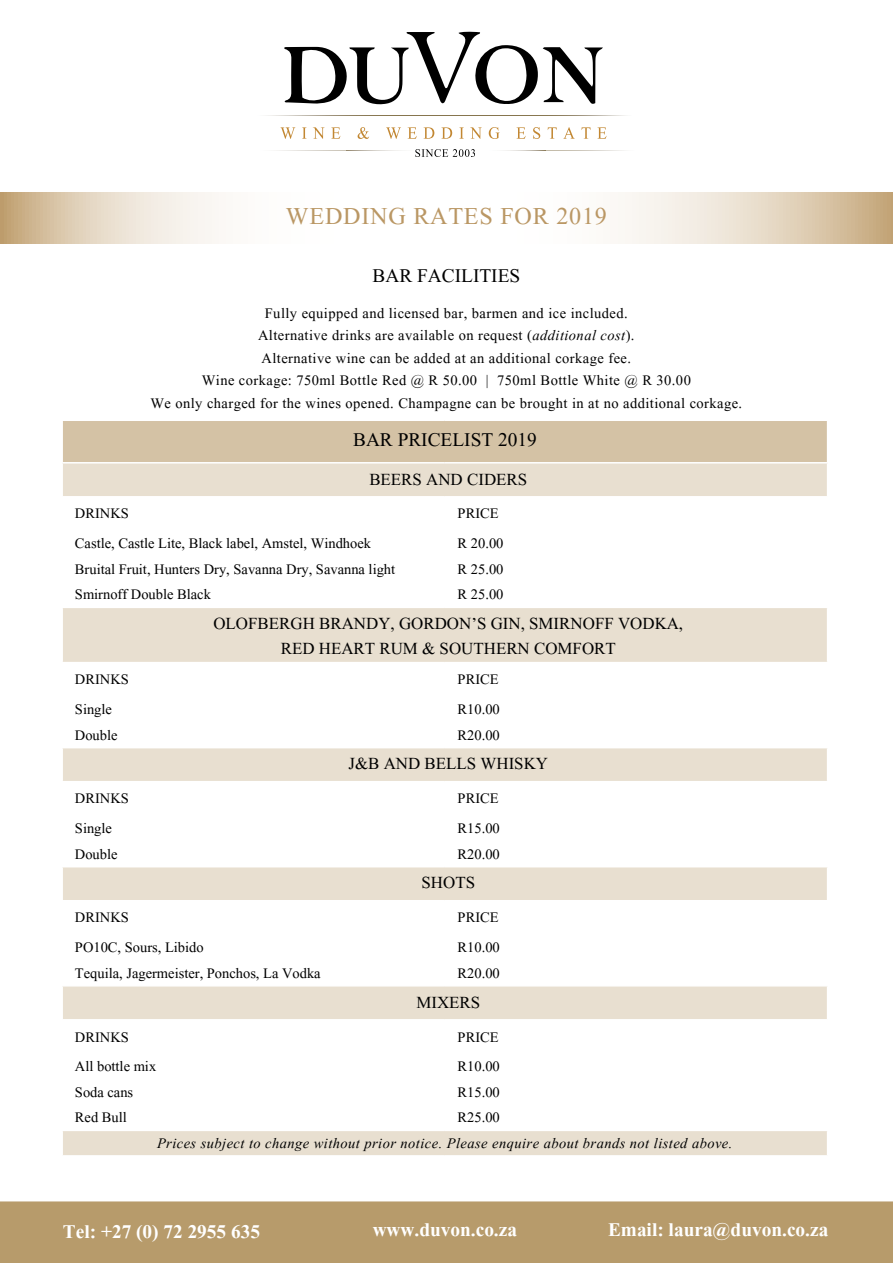
<style>
.page{position:relative;width:893px;height:1263px;background:#fff}
.page>*{position:absolute;margin:0;border:0;box-sizing:border-box;transform-origin:0 0}
.t1{font:30px "Aparajita";letter-spacing:.025em;color:#ba9764}
.t2{font:700 24px "Aparajita";color:#fff}
.t3{font:24px "Aparajita";color:#000}
.t4{font:21px/25.2px "Aparajita";color:#000;text-align:center}
.t5{font:18px "Aparajita";color:#000}
.t6{font:18px/22.5px "Aparajita";letter-spacing:.025em;color:#000;text-align:center}
.t7{font:italic 18px "Aparajita";letter-spacing:.025em;color:#000}
.s1{font-style:italic}
</style>
<div class="page">
<svg style="left:0;top:192px;width:893px;height:51px"></svg>
<div style="left:62px;top:420px;width:766px;height:43px;background:#d4c2a5"></div>
<div style="left:63px;top:463px;width:764px;height:692px;background:#e8dfd0"></div>
<svg style="left:63px;top:497px;width:764px;height:632px"></svg>
<hr style="left:444px;top:663px;width:2px;height:33px;background:#fff">
<hr style="left:444px;top:901px;width:2px;height:33px;background:#fff">
<hr style="left:61px;top:662px;width:384px;height:1px;background:#fff">
<hr style="left:445px;top:662px;width:383px;height:1px;background:#fff">
<hr style="left:61px;top:496px;width:384px;height:1px;background:#fff">
<hr style="left:61px;top:781px;width:384px;height:1px;background:#fff">
<hr style="left:61px;top:1019px;width:384px;height:1px;background:#fff">
<hr style="left:445px;top:496px;width:383px;height:1px;background:#fff">
<hr style="left:444px;top:497px;width:2px;height:33px;background:#fff">
<hr style="left:445px;top:781px;width:383px;height:1px;background:#fff">
<hr style="left:444px;top:782px;width:2px;height:33px;background:#fff">
<hr style="left:445px;top:1019px;width:383px;height:1px;background:#fff">
<hr style="left:444px;top:1020px;width:2px;height:33px;background:#fff">
<hr style="left:61px;top:530px;width:384px;height:2px;background:#fff">
<hr style="left:61px;top:815px;width:384px;height:1px;background:#fff">
<hr style="left:61px;top:1053px;width:384px;height:1px;background:#fff">
<hr style="left:445px;top:530px;width:383px;height:2px;background:#fff">
<hr style="left:444px;top:532px;width:2px;height:24px;background:#fff">
<hr style="left:445px;top:815px;width:383px;height:1px;background:#fff">
<hr style="left:445px;top:1053px;width:383px;height:1px;background:#fff">
<hr style="left:61px;top:556px;width:384px;height:1px;background:#fff">
<hr style="left:445px;top:556px;width:383px;height:1px;background:#fff">
<hr style="left:444px;top:557px;width:2px;height:24px;background:#fff">
<hr style="left:61px;top:581px;width:384px;height:2px;background:#fff">
<hr style="left:61px;top:607px;width:384px;height:1px;background:#fff">
<hr style="left:445px;top:581px;width:383px;height:2px;background:#fff">
<hr style="left:444px;top:583px;width:2px;height:24px;background:#fff">
<hr style="left:445px;top:607px;width:383px;height:1px;background:#fff">
<hr style="left:61px;top:696px;width:384px;height:1px;background:#fff">
<hr style="left:445px;top:696px;width:383px;height:1px;background:#fff">
<hr style="left:444px;top:697px;width:2px;height:24px;background:#fff">
<hr style="left:61px;top:721px;width:384px;height:2px;background:#fff">
<hr style="left:445px;top:721px;width:383px;height:2px;background:#fff">
<hr style="left:444px;top:723px;width:2px;height:24px;background:#fff">
<hr style="left:444px;top:816px;width:2px;height:24px;background:#fff">
<hr style="left:61px;top:840px;width:384px;height:2px;background:#fff">
<hr style="left:445px;top:840px;width:383px;height:2px;background:#fff">
<hr style="left:444px;top:842px;width:2px;height:24px;background:#fff">
<hr style="left:61px;top:747px;width:384px;height:1px;background:#fff">
<hr style="left:445px;top:747px;width:383px;height:1px;background:#fff">
<hr style="left:61px;top:866px;width:384px;height:1px;background:#fff">
<hr style="left:445px;top:866px;width:383px;height:1px;background:#fff">
<hr style="left:61px;top:900px;width:384px;height:1px;background:#fff">
<hr style="left:445px;top:900px;width:383px;height:1px;background:#fff">
<hr style="left:61px;top:934px;width:384px;height:1px;background:#fff">
<hr style="left:445px;top:934px;width:383px;height:1px;background:#fff">
<hr style="left:444px;top:935px;width:2px;height:24px;background:#fff">
<hr style="left:61px;top:959px;width:384px;height:2px;background:#fff">
<hr style="left:61px;top:985px;width:384px;height:1px;background:#fff">
<hr style="left:445px;top:959px;width:383px;height:2px;background:#fff">
<hr style="left:444px;top:961px;width:2px;height:24px;background:#fff">
<hr style="left:445px;top:985px;width:383px;height:1px;background:#fff">
<hr style="left:444px;top:1054px;width:2px;height:24px;background:#fff">
<hr style="left:61px;top:1078px;width:384px;height:2px;background:#fff">
<hr style="left:445px;top:1078px;width:383px;height:2px;background:#fff">
<hr style="left:444px;top:1080px;width:2px;height:24px;background:#fff">
<hr style="left:61px;top:1104px;width:384px;height:1px;background:#fff">
<hr style="left:61px;top:1129px;width:384px;height:2px;background:#fff">
<hr style="left:445px;top:1104px;width:383px;height:1px;background:#fff">
<hr style="left:444px;top:1105px;width:2px;height:24px;background:#fff">
<hr style="left:445px;top:1129px;width:383px;height:2px;background:#fff">
<hr style="left:61px;top:421px;width:2px;height:41px;background:#fff">
<hr style="left:61px;top:419px;width:384px;height:2px;background:#fff">
<hr style="left:445px;top:419px;width:383px;height:2px;background:#fff">
<hr style="left:827px;top:421px;width:1px;height:41px;background:#fff">
<hr style="left:61px;top:462px;width:384px;height:1px;background:#fff">
<hr style="left:445px;top:462px;width:383px;height:1px;background:#fff">
<svg style="left:284px;top:31px;width:319px;height:74px"></svg>
<img style="left:267px;top:115px;width:359px;height:1px">
<img style="left:276px;top:150px;width:348px;height:1px">
<img style="left:347px;top:150px;width:199px;height:1px">
<svg style="left:280px;top:127px;width:15px;height:12px"></svg>
<svg style="left:302px;top:127px;width:5px;height:12px"></svg>
<svg style="left:313px;top:127px;width:12px;height:12px"></svg>
<svg style="left:331px;top:127px;width:9px;height:12px"></svg>
<svg style="left:358px;top:127px;width:11px;height:12px"></svg>
<svg style="left:386px;top:127px;width:15px;height:12px"></svg>
<svg style="left:408px;top:127px;width:9px;height:12px"></svg>
<svg style="left:423px;top:127px;width:11px;height:12px"></svg>
<svg style="left:441px;top:127px;width:11px;height:12px"></svg>
<svg style="left:459px;top:127px;width:5px;height:12px"></svg>
<svg style="left:470px;top:127px;width:12px;height:12px"></svg>
<svg style="left:489px;top:127px;width:11px;height:12px"></svg>
<svg style="left:516px;top:127px;width:10px;height:12px"></svg>
<svg style="left:533px;top:127px;width:7px;height:12px"></svg>
<svg style="left:548px;top:127px;width:9px;height:12px"></svg>
<svg style="left:563px;top:127px;width:12px;height:12px"></svg>
<svg style="left:581px;top:127px;width:10px;height:12px"></svg>
<svg style="left:597px;top:127px;width:10px;height:12px"></svg>
<svg style="left:415px;top:149px;width:60px;height:8px"></svg>
<div style="left:0;top:1201px;width:893px;height:62px;background:#b79b6b"></div>
<h1 class="t1" style="left:286px;top:198px;width:322px">Wedding Rates for 2019</h1>
<h2 class="t3" style="left:373px;top:260px;width:149px">Bar Facilities</h2>
<p class="t6" style="left:150px;top:302px;width:593px">Fully equipped and licensed bar, barmen and ice included.<br>Alternative drinks are available on request (<span class="s1">additional cost</span>).<br>Alternative wine can be added at an additional corkage fee.<br>Wine corkage: 750ml Bottle Red @ R 50.00 | 750ml Bottle White @ R 30.00<br>We only charged for the wines opened. Champagne can be brought in at no additional corkage.</p>
<h2 class="t3" style="left:353px;top:425px;width:185px">Bar Pricelist 2019</h2>
<p class="t4" style="left:369px;top:467px;width:159px">Beers and Ciders</p>
<p class="t5" style="left:75px;top:503px;width:55px">Drinks</p>
<p class="t5" style="left:458px;top:503px;width:43px">Price</p>
<p class="t5" style="left:75px;top:532px;width:298px">Castle, Castle Lite, Black label, Amstel, Windhoek</p>
<p class="t5" style="left:458px;top:532px;width:47px">R 20.00</p>
<p class="t5" style="left:75px;top:558px;width:322px">Bruital Fruit, Hunters Dry, Savanna Dry, Savanna light</p>
<p class="t5" style="left:458px;top:558px;width:47px">R 25.00</p>
<p class="t5" style="left:75px;top:583px;width:137px">Smirnoff Double Black</p>
<p class="t5" style="left:458px;top:583px;width:47px">R 25.00</p>
<p class="t4" style="left:213px;top:612px;width:471px">Olofbergh Brandy, Gordon’s Gin, Smirnoff Vodka,<br>Red Heart Rum &amp; Southern Comfort</p>
<p class="t5" style="left:75px;top:668px;width:55px">Drinks</p>
<p class="t5" style="left:458px;top:668px;width:43px">Price</p>
<p class="t5" style="left:75px;top:698px;width:39px">Single</p>
<p class="t5" style="left:458px;top:698px;width:44px">R10.00</p>
<p class="t5" style="left:75px;top:724px;width:44px">Double</p>
<p class="t5" style="left:458px;top:724px;width:44px">R20.00</p>
<p class="t4" style="left:348px;top:752px;width:201px">J&amp;B and Bells Whisky</p>
<p class="t5" style="left:75px;top:787px;width:55px">Drinks</p>
<p class="t5" style="left:458px;top:787px;width:43px">Price</p>
<p class="t5" style="left:75px;top:817px;width:39px">Single</p>
<p class="t5" style="left:458px;top:817px;width:44px">R15.00</p>
<p class="t5" style="left:75px;top:843px;width:44px">Double</p>
<p class="t5" style="left:458px;top:843px;width:44px">R20.00</p>
<p class="t4" style="left:421px;top:871px;width:55px">shots</p>
<p class="t5" style="left:75px;top:906px;width:55px">Drinks</p>
<p class="t5" style="left:458px;top:906px;width:43px">Price</p>
<p class="t5" style="left:75px;top:936px;width:130px">PO10C, Sours, Libido</p>
<p class="t5" style="left:458px;top:936px;width:44px">R10.00</p>
<p class="t5" style="left:75px;top:962px;width:247px">Tequila, Jagermeister, Ponchos, La Vodka</p>
<p class="t5" style="left:458px;top:962px;width:44px">R20.00</p>
<p class="t4" style="left:416px;top:990px;width:65px">Mixers</p>
<p class="t5" style="left:75px;top:1025px;width:55px">Drinks</p>
<p class="t5" style="left:458px;top:1025px;width:43px">Price</p>
<p class="t5" style="left:75px;top:1055px;width:83px">All bottle mix</p>
<p class="t5" style="left:458px;top:1055px;width:44px">R10.00</p>
<p class="t5" style="left:75px;top:1081px;width:60px">Soda cans</p>
<p class="t5" style="left:458px;top:1081px;width:44px">R15.00</p>
<p class="t5" style="left:75px;top:1106px;width:53px">Red Bull</p>
<p class="t5" style="left:458px;top:1106px;width:44px">R25.00</p>
<p class="t7" style="left:157px;top:1134px;width:577px">Prices subject to change without prior notice. Please enquire about brands not listed above.</p>
<h2 class="t2" style="left:63px;top:1220px;width:199px">Tel: +27 (0) 72 2955 635</h2>
<h2 class="t2" style="left:373px;top:1218px;width:146px">www.duvon.co.za</h2>
<h2 class="t2" style="left:608px;top:1218px;width:222px">Email: laura@duvon.co.za</h2>
</div>
